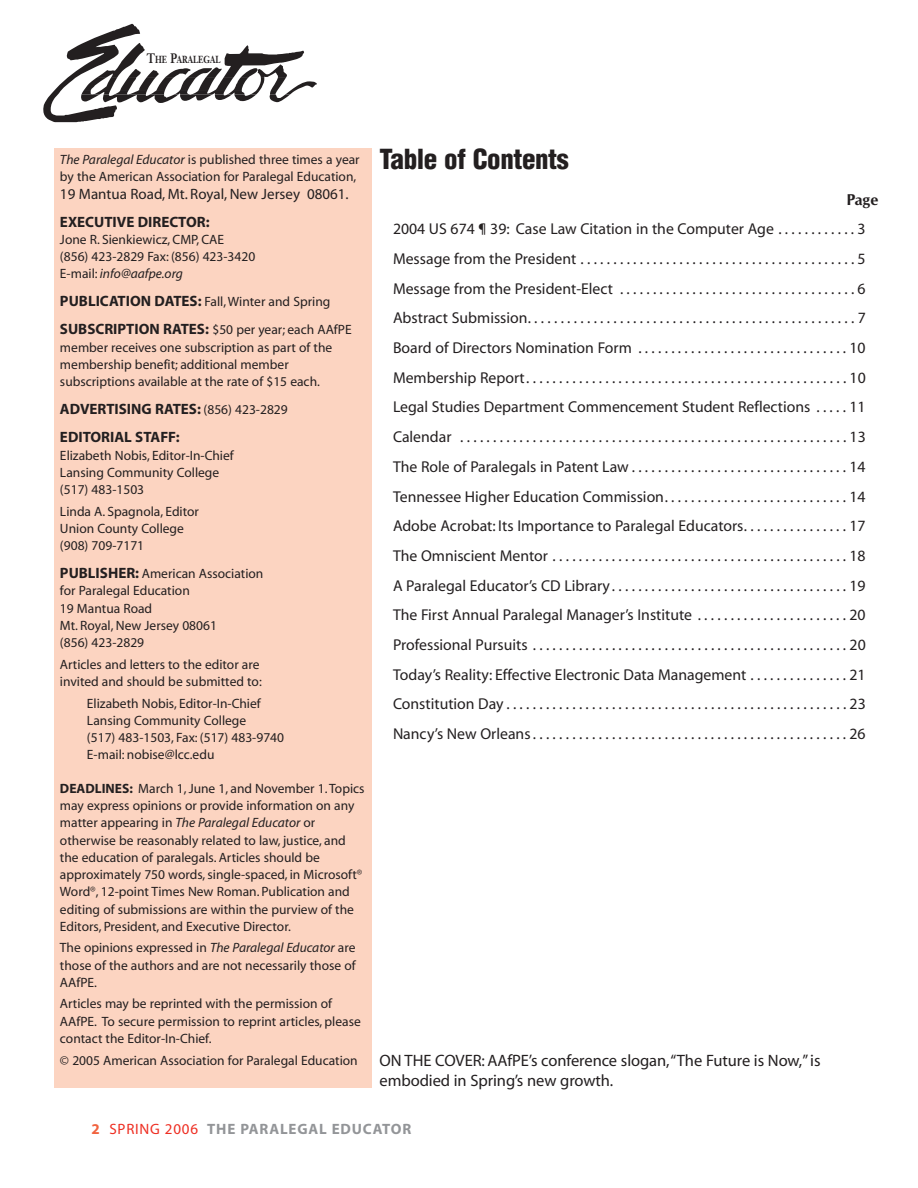
<style>
.page{position:relative;width:918px;height:1188px;background:#fff}
.page>*{position:absolute;margin:0;border:0;box-sizing:border-box;transform-origin:0 0}
.t1{font:900 condensed 27px "Helvetica";letter-spacing:-.015em;color:#231f20}
.t2{font:16.5px/19.5px "Myriad";letter-spacing:-.005em;color:#231f20}
.t3{font:15.75px/29.7px "Myriad";color:#231f20;text-align:justify}
.t4{font:700 15.75px "Optima E";color:#231f20}
.t5{font:700 15px/28px "Myriad";color:#231f20}
.t6{font:15px "Myriad";color:#231f20}
.t7{font:700 15px "Myriad";letter-spacing:.055em;color:#939598}
.t8{font:13.5px/17.2px "Myriad";color:#231f20}
.t9{font:700 10.2px "Janson Text";color:#231f20;scale:.75 1}
.s1{font-size:13.5px}
.s2{font-style:italic}
.s3{font-weight:700;font-size:15px}
.s4{font-weight:400;font-size:13.5px}
.s5{font-weight:700}
.s6{font-size:10.8px}
.s7{color:#f1633f}
.s8{font-weight:400;color:#ee2e22}
</style>
<div class="page">
<div style="left:54px;top:149px;width:317px;height:939px;background:#fcd4c1"></div>
<svg style="left:43px;top:24px;width:274px;height:98px"></svg>
<p class="t9" style="left:147px;top:56px;width:100px"><span class="s1">T</span>HE <span class="s1">P</span>ARALEGAL</p>
<p class="t8" style="left:60px;top:152px;width:301px"><span class="s2">The Paralegal Educator</span> is published three times a year by the American Association for Paralegal Education,</p>
<p class="t6" style="left:60px;top:188px;width:290px">19 Mantua Road, Mt. Royal, New Jersey 08061.</p>
<p class="t5" style="left:60px;top:209px;width:151px">EXECUTIVE DIRECTOR:</p>
<p class="t8" style="left:60px;top:232px;width:197px">Jone R. Sienkiewicz, CMP, CAE (856) 423-2829 Fax: (856) 423-3420<br>E-mail: <span class="s2">info@aafpe.org</span></p>
<p class="t8" style="left:60px;top:289px;width:293px;line-height:28px"><span class="s3">PUBLICATION DATES:</span> Fall, Winter and Spring<br><span class="s3">SUBSCRIPTION RATES:</span> $50 per year; each AAfPE</p>
<p class="t8" style="left:60px;top:340px;width:274px">member receives one subscription as part of the membership benefit; additional member subscriptions available at the rate of $15 each.</p>
<p class="t5" style="left:60px;top:397px;width:229px">ADVERTISING RATES: <span class="s4">(856) 423-2829<br></span>EDITORIAL STAFF:</p>
<p class="t8" style="left:60px;top:448px;width:175px">Elizabeth Nobis, Editor-In-Chief<br>Lansing Community College (517) 483-1503</p>
<p class="t8" style="left:60px;top:504px;width:141px">Linda A. Spagnola, Editor<br>Union County College (908) 709-7171</p>
<p class="t8" style="left:60px;top:566px;width:205px"><span class="s3">PUBLISHER:</span> American Association for Paralegal Education<br>19 Mantua Road<br>Mt. Royal, New Jersey 08061<br>(856) 423-2829</p>
<p class="t8" style="left:60px;top:657px;width:203px">Articles and letters to the editor are invited and should be submitted to:</p>
<p class="t8" style="left:87px;top:696px;width:199px">Elizabeth Nobis, Editor-In-Chief<br>Lansing Community College<br>(517) 483-1503, Fax: (517) 483-9740<br>E-mail: nobise@lcc.edu</p>
<p class="t8" style="left:60px;top:781px;width:306px"><span class="s5">DEADLINES:</span> March 1, June 1, and November 1. Topics may express opinions or provide information on any matter appearing in <span class="s2">The Paralegal Educator</span> or otherwise be reasonably related to law, justice, and the education of paralegals. Articles should be approximately 750 words, single-spaced, in Microsoft<span class="s6">® </span>Word<span class="s6">®</span>, 12-point Times New Roman. Publication and editing of submissions are within the purview of the Editors, President, and Executive Director.</p>
<p class="t8" style="left:60px;top:940px;width:297px;text-align:justify">The opinions expressed in <span class="s2">The Paralegal Educator</span> are those of the authors and are not necessarily those of AAfPE.</p>
<p class="t8" style="left:60px;top:996px;width:302px">Articles may be reprinted with the permission of<br>AAfPE. To secure permission to reprint articles, please contact the Editor-In-Chief.</p>
<p class="t8" style="left:60px;top:1053px;width:299px">© 2005 American Association for Paralegal Education</p>
<h1 class="t1" style="left:380px;top:144px;width:191px">Table of Contents</h1>
<p class="t4" style="left:847px;top:193px;width:33px">Page</p>
<p class="t3" style="left:393px;top:215px;width:474px">2004 US 674 ¶ 39: Case Law Citation in the Computer Age . . . . . . . . . . . . 3<br>Message from the President . . . . . . . . . . . . . . . . . . . . . . . . . . . . . . . . . . . . . . . . . . 5<br>Message from the President-Elect . . . . . . . . . . . . . . . . . . . . . . . . . . . . . . . . . . . . 6<br>Abstract Submission. . . . . . . . . . . . . . . . . . . . . . . . . . . . . . . . . . . . . . . . . . . . . . . . . . 7<br>Board of Directors Nomination Form . . . . . . . . . . . . . . . . . . . . . . . . . . . . . . . . 10<br>Membership Report. . . . . . . . . . . . . . . . . . . . . . . . . . . . . . . . . . . . . . . . . . . . . . . . . 10<br>Legal Studies Department Commencement Student Reflections . . . . . 11<br>Calendar . . . . . . . . . . . . . . . . . . . . . . . . . . . . . . . . . . . . . . . . . . . . . . . . . . . . . . . . . . . 13<br>The Role of Paralegals in Patent Law . . . . . . . . . . . . . . . . . . . . . . . . . . . . . . . . . 14<br>Tennessee Higher Education Commission. . . . . . . . . . . . . . . . . . . . . . . . . . . . 14<br>Adobe Acrobat: Its Importance to Paralegal Educators. . . . . . . . . . . . . . . . 17<br>The Omniscient Mentor . . . . . . . . . . . . . . . . . . . . . . . . . . . . . . . . . . . . . . . . . . . . . 18<br>A Paralegal Educator’s CD Library . . . . . . . . . . . . . . . . . . . . . . . . . . . . . . . . . . . . 19<br>The First Annual Paralegal Manager’s Institute . . . . . . . . . . . . . . . . . . . . . . . 20<br>Professional Pursuits . . . . . . . . . . . . . . . . . . . . . . . . . . . . . . . . . . . . . . . . . . . . . . . . 20<br>Today’s Reality: Effective Electronic Data Management . . . . . . . . . . . . . . . 21<br>Constitution Day . . . . . . . . . . . . . . . . . . . . . . . . . . . . . . . . . . . . . . . . . . . . . . . . . . . . 23<br>Nancy’s New Orleans . . . . . . . . . . . . . . . . . . . . . . . . . . . . . . . . . . . . . . . . . . . . . . . . 26</p>
<p class="t2" style="left:380px;top:1052px;width:443px">ON THE COVER: AAfPE’s conference slogan,“The Future is Now,” is embodied in Spring’s new growth.</p>
<p class="t7" style="left:91px;top:1123px;width:321px"><span class="s7">2</span> <span class="s8">SPRING 2006</span> THE PARALEGAL EDUCATOR</p>
</div>
